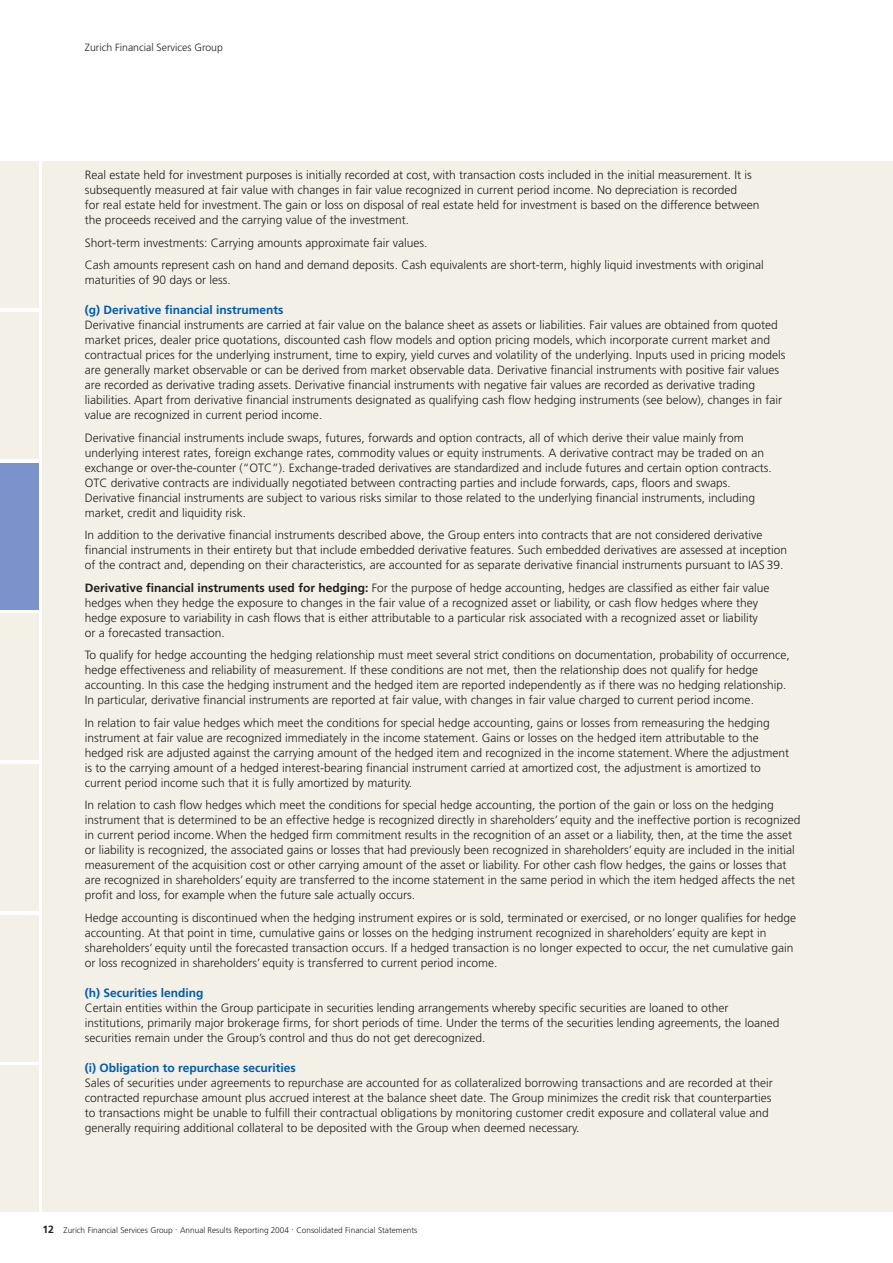
<style>
.page{position:relative;width:893px;height:1263px;background:#fff}
.page>*{position:absolute;margin:0;border:0;box-sizing:border-box;transform-origin:0 0}
.t1{font:300 12px/15px "Frutiger";color:#231f20}
.t2{font:700 12px "Frutiger";color:#005cab}
.t3{font:300 10.5px "Frutiger";color:#231f20}
.t4{font:300 8.25px "Frutiger";color:#231f20}
.s1{font-weight:700}
.s2{font-weight:700;font-size:10.5px}
</style>
<div class="page">
<div style="left:42px;top:162px;width:850px;height:1050px;background:#f3f0e8"></div>
<div style="left:0;top:162px;width:38px;height:146px;background:#f3f0e8"></div>
<div style="left:0;top:312px;width:38px;height:147px;background:#f3f0e8"></div>
<div style="left:0;top:463px;width:38px;height:146px;background:#7c92ca"></div>
<div style="left:0;top:614px;width:38px;height:146px;background:#f3f0e8"></div>
<div style="left:0;top:764px;width:38px;height:147px;background:#f3f0e8"></div>
<div style="left:0;top:915px;width:38px;height:146px;background:#f3f0e8"></div>
<div style="left:0;top:1066px;width:38px;height:146px;background:#f3f0e8"></div>
<p class="t3" style="left:85px;top:43px;width:140px">Zurich Financial Services Group</p>
<p class="t1" style="left:85px;top:168px;width:676px">Real estate held for investment purposes is initially recorded at cost, with transaction costs included in the initial measurement. It is subsequently measured at fair value with changes in fair value recognized in current period income. No depreciation is recorded<br>for real estate held for investment. The gain or loss on disposal of real estate held for investment is based on the difference between the proceeds received and the carrying value of the investment.</p>
<p class="t1" style="left:85px;top:232px;width:680px;line-height:22.5px">Short-term investments: Carrying amounts approximate fair values.<br>Cash amounts represent cash on hand and demand deposits. Cash equivalents are short-term, highly liquid investments with original</p>
<p class="t1" style="left:85px;top:273px;width:147px">maturities of 90 days or less.</p>
<p class="t2" style="left:85px;top:305px;width:200px">(g) Derivative financial instruments</p>
<p class="t1" style="left:85px;top:318px;width:702px">Derivative financial instruments are carried at fair value on the balance sheet as assets or liabilities. Fair values are obtained from quoted market prices, dealer price quotations, discounted cash flow models and option pricing models, which incorporate current market and contractual prices for the underlying instrument, time to expiry, yield curves and volatility of the underlying. Inputs used in pricing models are generally market observable or can be derived from market observable data. Derivative financial instruments with positive fair values are recorded as derivative trading assets. Derivative financial instruments with negative fair values are recorded as derivative trading liabilities. Apart from derivative financial instruments designated as qualifying cash flow hedging instruments (see below), changes in fair value are recognized in current period income.</p>
<p class="t1" style="left:85px;top:431px;width:688px">Derivative financial instruments include swaps, futures, forwards and option contracts, all of which derive their value mainly from underlying interest rates, foreign exchange rates, commodity values or equity instruments. A derivative contract may be traded on an exchange or over-the-counter (“OTC”). Exchange-traded derivatives are standardized and include futures and certain option contracts.<br>OTC derivative contracts are individually negotiated between contracting parties and include forwards, caps, floors and swaps.<br>Derivative financial instruments are subject to various risks similar to those related to the underlying financial instruments, including market, credit and liquidity risk.</p>
<p class="t1" style="left:85px;top:528px;width:703px">In addition to the derivative financial instruments described above, the Group enters into contracts that are not considered derivative financial instruments in their entirety but that include embedded derivative features. Such embedded derivatives are assessed at inception of the contract and, depending on their characteristics, are accounted for as separate derivative financial instruments pursuant to IAS 39.</p>
<p class="t1" style="left:85px;top:581px;width:686px"><span class="s1">Derivative financial instruments used for hedging:</span> For the purpose of hedge accounting, hedges are classified as either fair value hedges when they hedge the exposure to changes in the fair value of a recognized asset or liability, or cash flow hedges where they hedge exposure to variability in cash flows that is either attributable to a particular risk associated with a recognized asset or liability or a forecasted transaction.</p>
<p class="t1" style="left:85px;top:648px;width:706px">To qualify for hedge accounting the hedging relationship must meet several strict conditions on documentation, probability of occurrence, hedge effectiveness and reliability of measurement. If these conditions are not met, then the relationship does not qualify for hedge accounting. In this case the hedging instrument and the hedged item are reported independently as if there was no hedging relationship.<br>In particular, derivative financial instruments are reported at fair value, with changes in fair value charged to current period income.</p>
<p class="t1" style="left:85px;top:716px;width:705px">In relation to fair value hedges which meet the conditions for special hedge accounting, gains or losses from remeasuring the hedging instrument at fair value are recognized immediately in the income statement. Gains or losses on the hedged item attributable to the hedged risk are adjusted against the carrying amount of the hedged item and recognized in the income statement. Where the adjustment is to the carrying amount of a hedged interest-bearing financial instrument carried at amortized cost, the adjustment is amortized to current period income such that it is fully amortized by maturity.</p>
<p class="t1" style="left:85px;top:798px;width:717px">In relation to cash flow hedges which meet the conditions for special hedge accounting, the portion of the gain or loss on the hedging instrument that is determined to be an effective hedge is recognized directly in shareholders’ equity and the ineffective portion is recognized in current period income. When the hedged firm commitment results in the recognition of an asset or a liability, then, at the time the asset or liability is recognized, the associated gains or losses that had previously been recognized in shareholders’ equity are included in the initial measurement of the acquisition cost or other carrying amount of the asset or liability. For other cash flow hedges, the gains or losses that are recognized in shareholders’ equity are transferred to the income statement in the same period in which the item hedged affects the net profit and loss, for example when the future sale actually occurs.</p>
<p class="t1" style="left:85px;top:911px;width:712px">Hedge accounting is discontinued when the hedging instrument expires or is sold, terminated or exercised, or no longer qualifies for hedge accounting. At that point in time, cumulative gains or losses on the hedging instrument recognized in shareholders’ equity are kept in shareholders’ equity until the forecasted transaction occurs. If a hedged transaction is no longer expected to occur, the net cumulative gain or loss recognized in shareholders’ equity is transferred to current period income.</p>
<p class="t2" style="left:85px;top:988px;width:120px">(h) Securities lending</p>
<p class="t1" style="left:85px;top:1001px;width:696px">Certain entities within the Group participate in securities lending arrangements whereby specific securities are loaned to other institutions, primarily major brokerage firms, for short periods of time. Under the terms of the securities lending agreements, the loaned securities remain under the Group’s control and thus do not get derecognized.</p>
<p class="t2" style="left:85px;top:1063px;width:212px">(i) Obligation to repurchase securities</p>
<p class="t1" style="left:85px;top:1076px;width:689px">Sales of securities under agreements to repurchase are accounted for as collateralized borrowing transactions and are recorded at their contracted repurchase amount plus accrued interest at the balance sheet date. The Group minimizes the credit risk that counterparties to transactions might be unable to fulfill their contractual obligations by monitoring customer credit exposure and collateral value and generally requiring additional collateral to be deposited with the Group when deemed necessary.</p>
<p class="t4" style="left:42px;top:1227px;width:376px"><span class="s2">12</span> Zurich Financial Services Group . Annual Results Reporting 2004 . Consolidated Financial Statements</p>
</div>
